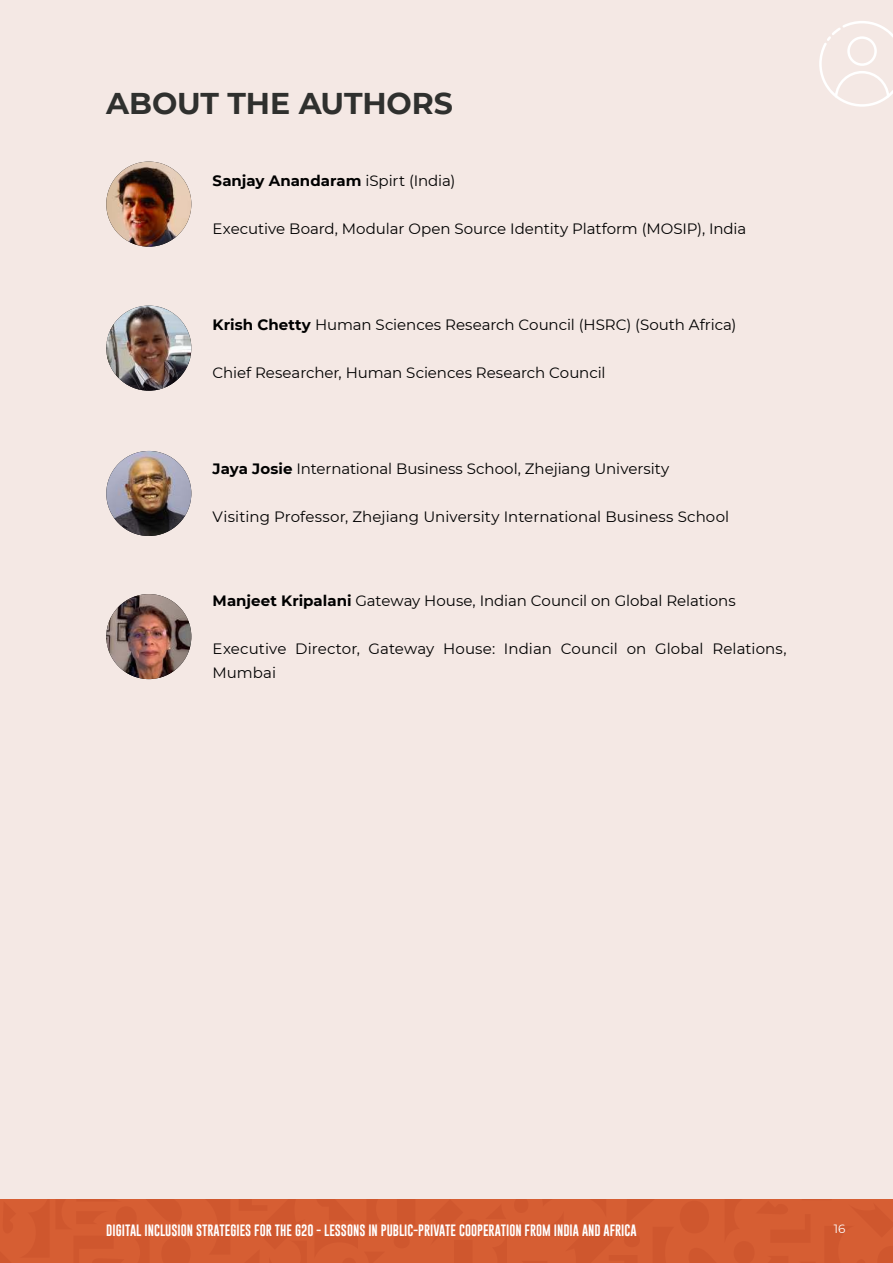
<style>
.page{position:relative;width:893px;height:1263px;background:#f4e8e4}
.page>*{position:absolute;margin:0;border:0;box-sizing:border-box;transform-origin:0 0}
.t1{font:700 30px "Montserrat";letter-spacing:-.005em;color:#2f302e}
.t2{font:15px/24px "Montserrat";color:#000}
.t3{font:700 15px "Montserrat";color:#000}
.t4{font:12px "Gobold";color:#fff}
.t5{font:12px "Montserrat";color:#fff}
.s1{font-weight:400}
.s2{font-weight:700}
</style>
<div class="page">
<img style="left:106px;top:306px;width:85px;height:85px;border-radius:43px">
<img style="left:106px;top:594px;width:85px;height:85px;border-radius:43px">
<img style="left:106px;top:451px;width:85px;height:85px;border-radius:43px">
<img style="left:106px;top:162px;width:85px;height:85px;border-radius:43px">
<div style="left:0;top:1199px;width:893px;height:64px;background:#d65e33"></div>
<svg style="left:819px;top:21px;width:74px;height:86px"></svg>
<h1 class="t1" style="left:106px;top:90px;width:348px">ABOUT THE AUTHORS</h1>
<p class="t3" style="left:213px;top:174px;width:244px">Sanjay Anandaram <span class="s1">iSpirt (India)</span></p>
<p class="t2" style="left:213px;top:217px;width:535px">Executive Board, Modular Open Source Identity Platform (MOSIP), India</p>
<p class="t2" style="left:213px;top:313px;width:525px"><span class="s2">Krish Chetty</span> Human Sciences Research Council (HSRC) (South Africa)</p>
<p class="t2" style="left:213px;top:361px;width:394px">Chief Researcher, Human Sciences Research Council</p>
<p class="t2" style="left:213px;top:457px;width:458px"><span class="s2">Jaya Josie</span> International Business School, Zhejiang University</p>
<p class="t2" style="left:213px;top:505px;width:518px">Visiting Professor, Zhejiang University International Business School</p>
<p class="t2" style="left:213px;top:589px;width:525px"><span class="s2">Manjeet Kripalani</span> Gateway House, Indian Council on Global Relations</p>
<p class="t2" style="left:213px;top:637px;width:575px">Executive Director, Gateway House: Indian Council on Global Relations,<br>Mumbai</p>
<p class="t4" style="left:106px;top:1225px;width:532px">DIGITAL INCLUSION STRATEGIES FOR THE G20 - LESSONS IN PUBLIC-PRIVATE COOPERATION FROM INDIA AND AFRICA</p>
<p class="t5" style="left:834px;top:1223px;width:13px">16</p>
</div>
